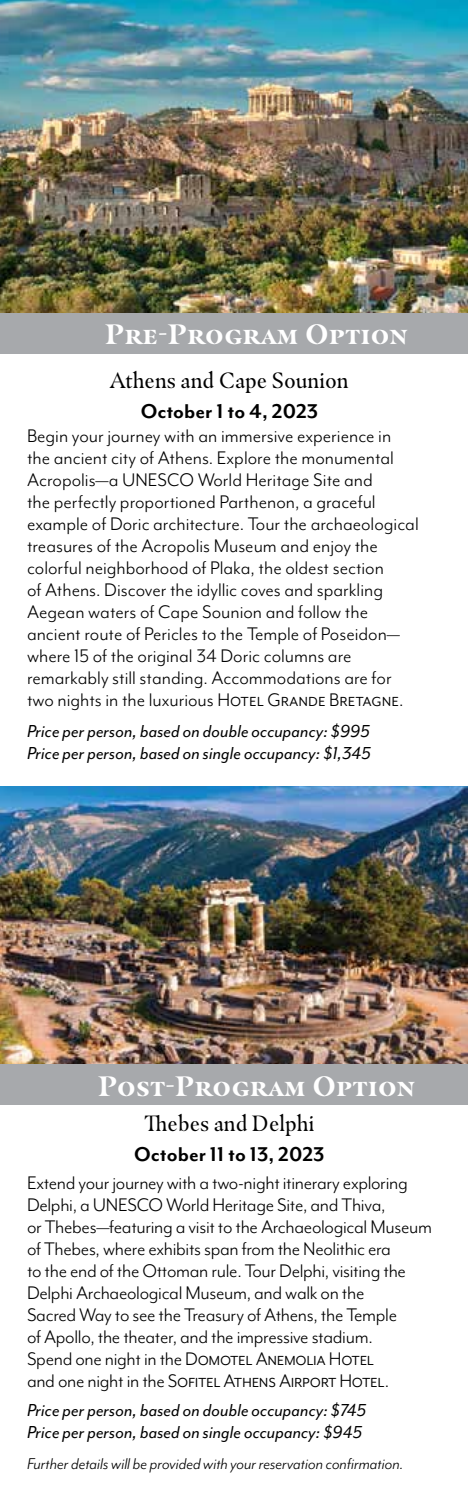
<style>
.page{position:relative;width:468px;height:1512px;background:#fff}
.page>*{position:absolute;margin:0;border:0;box-sizing:border-box;transform-origin:0 0}
.t1{font:700 28px "Masqualero";letter-spacing:.025em;color:#fff}
.t2{font:700 23px "Mr Eaves Mod OT";color:#000}
.t3{font:22px "Masqualero";color:#000}
.t4{font:21px/22px "Mr Eaves Mod OT";letter-spacing:-.015em;color:#000}
.t5{font:italic 20px/22px "Mr Eaves Mod OT";color:#000}
.t6{font:italic 18px "Mr Eaves Mod OT";color:#000}
</style>
<div class="page">
<img style="left:0;top:0;width:468px;height:313px">
<img style="left:0;top:787px;width:468px;height:278px">
<div style="left:0;top:313px;width:468px;height:40px;background:#a7a9ac"></div>
<div style="left:0;top:1065px;width:468px;height:40px;background:#a7a9ac"></div>
<h1 class="t1" style="left:106px;top:317px;width:303px">Pre‑Program Option</h1>
<p class="t3" style="left:110px;top:368px;width:240px">Athens and Cape Sounion</p>
<p class="t2" style="left:141px;top:398px;width:179px">October 1 to 4, 2023</p>
<p class="t4" style="left:27px;top:425px;width:393px">Begin your journey with an immersive experience in the ancient city of Athens. Explore the monumental Acropolis—a UNESCO World Heritage Site and<br>the perfectly proportioned Parthenon, a graceful example of Doric architecture. Tour the archaeological treasures of the Acropolis Museum and enjoy the colorful neighborhood of Plaka, the oldest section<br>of Athens. Discover the idyllic coves and sparkling Aegean waters of Cape Sounion and follow the ancient route of Pericles to the Temple of Poseidon— where 15 of the original 34 Doric columns are remarkably still standing. Accommodations are for two nights in the luxurious Hotel Grande Bretagne.</p>
<p class="t5" style="left:27px;top:720px;width:345px">Price per person, based on double occupancy: $995<br>Price per person, based on single occupancy: $1,345</p>
<h1 class="t1" style="left:98px;top:1069px;width:318px">Post‑Program Option</h1>
<p class="t3" style="left:145px;top:1110px;width:171px">Thebes and Delphi</p>
<p class="t2" style="left:134px;top:1141px;width:192px">October 11 to 13, 2023</p>
<p class="t4" style="left:27px;top:1172px;width:407px">Extend your journey with a two-night itinerary exploring Delphi, a UNESCO World Heritage Site, and Thiva,<br>or Thebes—featuring a visit to the Archaeological Museum of Thebes, where exhibits span from the Neolithic era<br>to the end of the Ottoman rule. Tour Delphi, visiting the Delphi Archaeological Museum, and walk on the<br>Sacred Way to see the Treasury of Athens, the Temple<br>of Apollo, the theater, and the impressive stadium.<br>Spend one night in the Domotel Anemolia Hotel<br>and one night in the Sofitel Athens Airport Hotel.</p>
<p class="t5" style="left:27px;top:1398px;width:341px">Price per person, based on double occupancy: $745<br>Price per person, based on single occupancy: $945</p>
<p class="t6" style="left:27px;top:1454px;width:378px">Further details will be provided with your reservation confirmation.</p>
</div>
